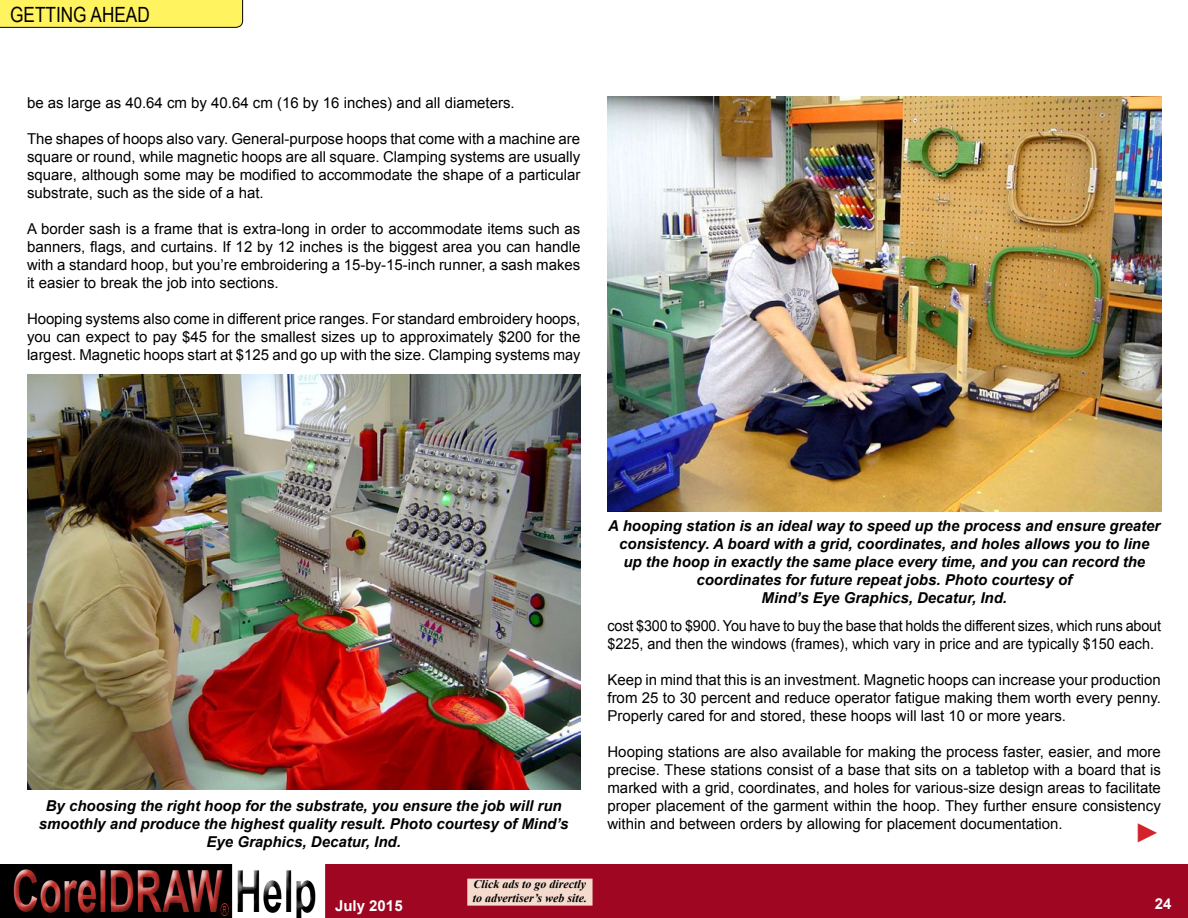
<style>
.page{position:relative;width:1188px;height:918px;background:#fff}
.page>*{position:absolute;margin:0;border:0;box-sizing:border-box;transform-origin:0 0}
.t1{font:700 58.2px "Arial";color:#c3332e;scale:.65 1}
.t2{font:27px "Arial";color:#d2232a}
.t3{font:21px "Arial Narrow";color:#000}
.t4{font:700 17.85px "Arial";color:#c3332e;scale:.65 1}
.t5{font:15px/18px "Arial";color:#000;text-align:justify}
.t6{font:italic 700 15px/18px "Arial";color:#000;text-align:center}
.t7{font:15px/18px "Arial";color:#000;scale:.96 1}
.t8{font:700 15px "Arial";color:#fff}
.t9{font:italic 700 12px "Times New Roman";color:#000}
.s1{color:#000}
</style>
<div class="page">
<div style="left:326px;top:864px;width:862px;height:54px;background:#9e0621"></div>
<div style="left:468px;top:879px;width:124px;height:26px;background:#f5dace"></div>
<div style="left:467px;top:879px;width:126px;height:27px;border:2px solid #f5dace"></div>
<div style="left:230px;top:863px;width:96px;height:55px;background:#000;opacity:.75"></div>
<div style="left:4px;top:860px;width:231px;height:55px;background:#fff;opacity:.75"></div>
<div style="left:11px;top:863px;width:228px;height:55px;background:#000;opacity:.75"></div>
<svg style="left:0;top:0;width:243px;height:28px;background:#f5ea5b"></svg>
<img style="left:27px;top:375px;width:554px;height:415px">
<img style="left:608px;top:96px;width:553px;height:415px">
<h3 class="t3" style="left:10px;top:-1px;width:94px">GETTING AHEAD</h3>
<p class="t5" style="left:27px;top:94px;width:489px">be as large as 40.64 cm by 40.64 cm (16 by 16 inches) and all diameters.</p>
<p class="t5" style="left:27px;top:130px;width:555px">The shapes of hoops also vary. General-purpose hoops that come with a machine are square or round, while magnetic hoops are all square. Clamping systems are usually square, although some may be modified to accommodate the shape of a particular substrate, such as the side of a hat.</p>
<p class="t5" style="left:27px;top:220px;width:555px">A border sash is a frame that is extra-long in order to accommodate items such as banners, flags, and curtains. If 12 by 12 inches is the biggest area you can handle with a standard hoop, but you’re embroidering a 15-by-15-inch runner, a sash makes it easier to break the job into sections.</p>
<p class="t5" style="left:27px;top:310px;width:555px">Hooping systems also come in different price ranges. For standard embroidery hoops, you can expect to pay $45 for the smallest sizes up to approximately $200 for the largest. Magnetic hoops start at $125 and go up with the size. Clamping systems may</p>
<p class="t6" style="left:39px;top:797px;width:531px">By choosing the right hoop for the substrate, you ensure the job will run smoothly and produce the highest quality result. Photo courtesy of Mind’s<br>Eye Graphics, Decatur, Ind.</p>
<p class="t6" style="left:608px;top:517px;width:554px">A hooping station is an ideal way to speed up the process and ensure greater consistency. A board with a grid, coordinates, and holes allows you to line up the hoop in exactly the same place every time, and you can record the coordinates for future repeat jobs. Photo courtesy of<br>Mind’s Eye Graphics, Decatur, Ind.</p>
<p class="t7" style="left:607px;top:617px;width:578px">cost $300 to $900. You have to buy the base that holds the different sizes, which runs about $225, and then the windows (frames), which vary in price and are typically $150 each.</p>
<p class="t5" style="left:608px;top:671px;width:555px">Keep in mind that this is an investment. Magnetic hoops can increase your production from 25 to 30 percent and reduce operator fatigue making them worth every penny.<br>Properly cared for and stored, these hoops will last 10 or more years.</p>
<p class="t5" style="left:608px;top:743px;width:555px">Hooping stations are also available for making the process faster, easier, and more precise. These stations consist of a base that sits on a tabletop with a board that is marked with a grid, coordinates, and holes for various-size design areas to facilitate proper placement of the garment within the hoop. They further ensure consistency within and between orders by allowing for placement documentation.</p>
<h2 class="t2" style="left:1134px;top:814px;width:28px">►</h2>
<h1 class="t1" style="left:12px;top:853px;width:471px">CorelDRAW <span class="s1">Help</span></h1>
<p class="t4" style="left:220px;top:898px;width:15px">®</p>
<p class="t9" style="left:474px;top:876px;width:114px">Click ads to go directly</p>
<p class="t9" style="left:473px;top:889px;width:116px">to advertiser’s web site.</p>
<p class="t8" style="left:335px;top:895px;width:69px">July 2015</p>
<p class="t8" style="left:1155px;top:894px;width:18px">24</p>
</div>
